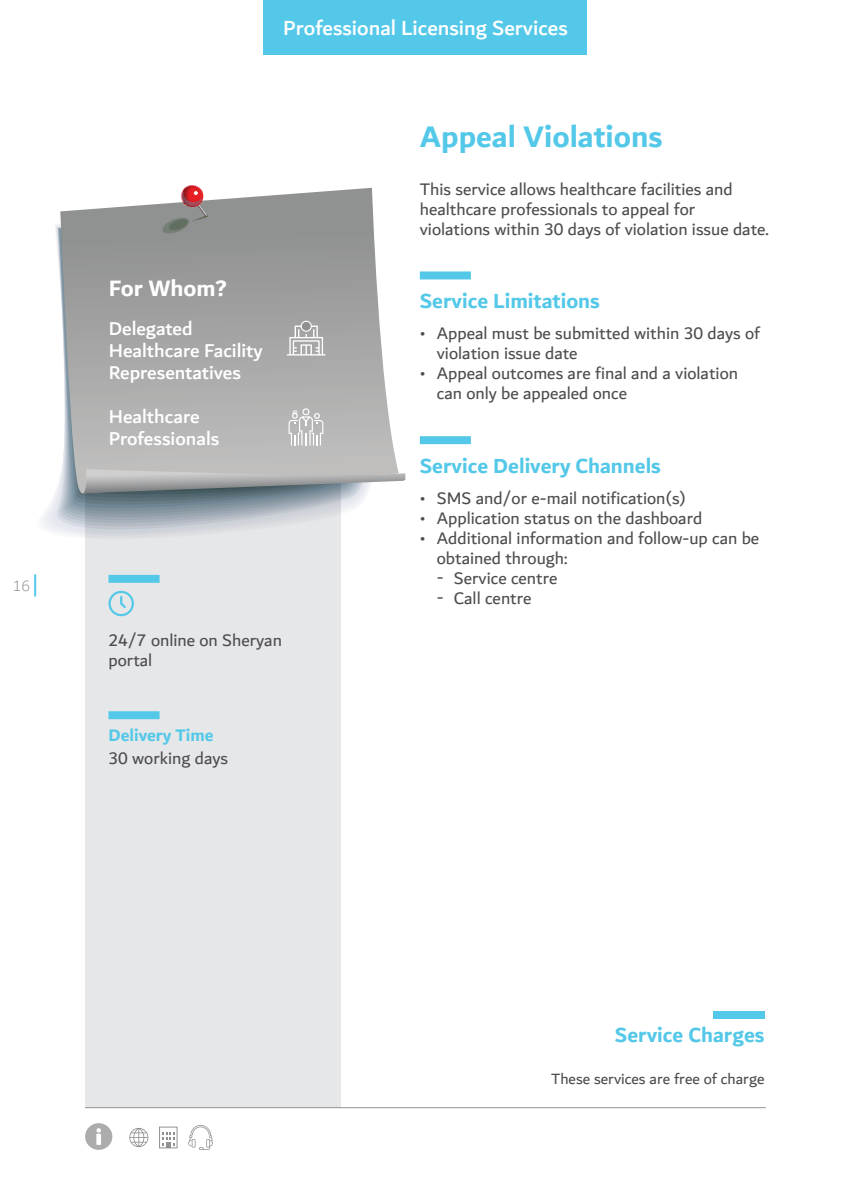
<style>
.page{position:relative;width:851px;height:1191px;background:#fff}
.page>*{position:absolute;margin:0;border:0;box-sizing:border-box;transform-origin:0 0}
.t1{font:700 32px "Dubai";color:#54c8e8}
.t2{font:700 24px "Dubai";color:#fff}
.t3{font:700 22px "Dubai";color:#54c8e8}
.t4{font:500 22px "Dubai";color:#fff}
.t5{font:500 20px/22px "Dubai";color:#fff}
.t6{font:18px/20px "Dubai";color:#4d4d4f}
.t7{font:700 18px "Dubai";color:#54c8e8}
.t8{font:16px "Dubai";color:#4d4d4f}
.t9{font:300 16px "Dubai";color:#909291}
</style>
<div class="page">
<div style="left:85px;top:468px;width:255px;height:640px;background:#e6e7e8"></div>
<svg style="left:55px;top:224px;width:286px;height:313px"></svg>
<svg style="left:59px;top:508px;width:291px;height:14px;background:#b0b8c1"></svg>
<svg style="left:60px;top:188px;width:338px;height:308px;background:#acadad"></svg>
<svg style="left:83px;top:469px;width:322px;height:24px;background:#a7aaac"></svg>
<svg style="left:156px;top:185px;width:52px;height:52px"></svg>
<hr style="left:34px;top:574px;width:2px;height:22px;background:#54c8e8">
<hr style="left:85px;top:1107px;width:680px;height:1px;background:#909291">
<div style="left:420px;top:271px;width:51px;height:8px;background:#54c8e8"></div>
<div style="left:420px;top:436px;width:51px;height:8px;background:#54c8e8"></div>
<svg style="left:108px;top:575px;width:51px;height:144px"></svg>
<div style="left:264px;top:0;width:323px;height:55px;background:#54c8e8"></div>
<div style="left:713px;top:1011px;width:51px;height:8px;background:#54c8e8"></div>
<svg style="left:85px;top:1123px;width:27px;height:26px"></svg>
<svg style="left:129px;top:1127px;width:19px;height:20px"></svg>
<div style="left:159px;top:1126px;width:18px;height:22px;border:1px solid #909291"></div>
<svg style="left:162px;top:1132px;width:12px;height:15px"></svg>
<svg style="left:188px;top:1125px;width:25px;height:24px"></svg>
<svg style="left:287px;top:321px;width:38px;height:34px"></svg>
<div style="left:302px;top:322px;width:8px;height:8px;background:#909291;border-radius:50%"></div>
<svg style="left:288px;top:408px;width:35px;height:37px"></svg>
<p class="t9" style="left:13px;top:573px;width:19px">16</p>
<p class="t4" style="left:283px;top:15px;width:286px">Professional Licensing Services</p>
<h1 class="t1" style="left:420px;top:117px;width:244px">Appeal Violations</h1>
<h2 class="t2" style="left:109px;top:273px;width:119px">For Whom?</h2>
<p class="t5" style="left:109px;top:317px;width:155px">Delegated<br>Healthcare Facility<br>Representatives</p>
<p class="t5" style="left:109px;top:405px;width:112px">Healthcare<br>Professionals</p>
<p class="t6" style="left:108px;top:629px;width:175px">24/7 online on Sheryan portal</p>
<p class="t7" style="left:108px;top:724px;width:107px">Delivery Time</p>
<p class="t6" style="left:108px;top:747px;width:121px">30 working days</p>
<p class="t6" style="left:420px;top:178px;width:350px">This service allows healthcare facilities and healthcare professionals to appeal for violations within 30 days of violation issue date.</p>
<p class="t3" style="left:420px;top:287px;width:181px">Service Limitations</p>
<p class="t6" style="left:437px;top:323px;width:325px;text-indent:-17px">• Appeal must be submitted within 30 days of violation issue date</p>
<p class="t6" style="left:437px;top:363px;width:303px;text-indent:-17px">• Appeal outcomes are final and a violation can only be appealed once</p>
<p class="t3" style="left:420px;top:452px;width:242px">Service Delivery Channels</p>
<p class="t6" style="left:420px;top:488px;width:268px">• SMS and/or e-mail notification(s)</p>
<p class="t6" style="left:420px;top:507px;width:284px">• Application status on the dashboard</p>
<p class="t6" style="left:420px;top:527px;width:341px">• Additional information and follow-up can be</p>
<p class="t6" style="left:437px;top:547px;width:132px">obtained through:</p>
<p class="t6" style="left:454px;top:567px;width:105px">Service centre</p>
<p class="t6" style="left:454px;top:587px;width:79px">Call centre</p>
<p class="t3" style="left:615px;top:1021px;width:151px">Service Charges</p>
<p class="t8" style="left:551px;top:1068px;width:215px">These services are free of charge</p>
</div>
